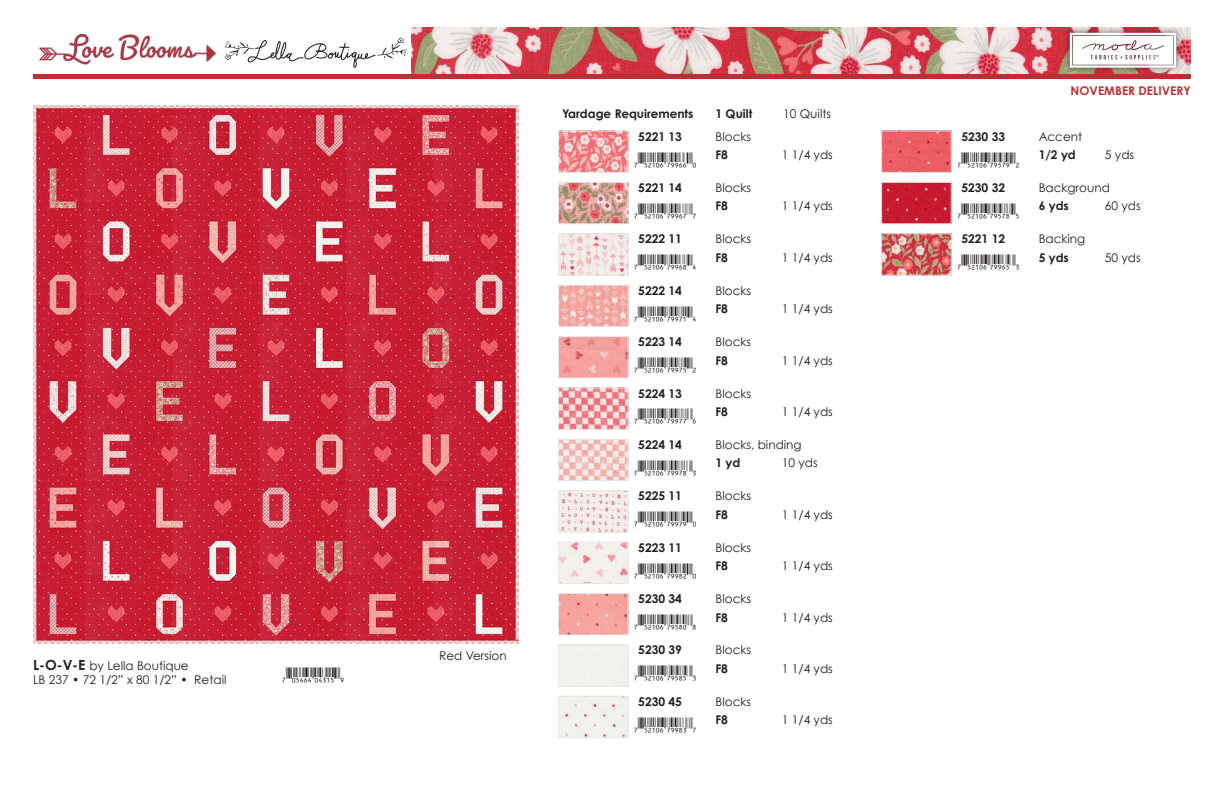
<style>
.page{position:relative;width:1224px;height:792px;background:#fff}
.page>*{position:absolute;margin:0;border:0;box-sizing:border-box;transform-origin:0 0}
.t1{font:16px "UPC Aa";color:#231f20}
.t2{font:12px/14.4px "Century Gothic";color:#231f20}
.t3{font:12px "Century Gothic Pro";color:#231f20}
.t4{font:700 12px "Century Gothic";color:#231f20}
.t5{font:700 12px "Century Gothic Pro";color:#231f20}
.t6{font:700 12px "Century Gothic";color:#ba3031}
.s1{font-family:"Century Gothic Pro";font-weight:700;font-size:14px}
.s2{font-family:"Century Gothic Pro"}
</style>
<div class="page">
<img style="left:412px;top:27px;width:779px;height:47px">
<div style="left:33px;top:74px;width:1158px;height:5px;background:#ba3031"></div>
<div style="left:1063px;top:26px;width:119px;height:48px;background:#231f20;opacity:.75"></div>
<svg style="left:1070px;top:33px;width:106px;height:35px"></svg>
<svg style="left:224px;top:38px;width:183px;height:30px"></svg>
<img style="left:39px;top:34px;width:177px;height:31px">
<img style="left:560px;top:132px;width:67px;height:39px">
<div style="left:558px;top:130px;width:71px;height:43px;border:1px solid #e6e7e9"></div>
<img style="left:560px;top:184px;width:67px;height:38px">
<div style="left:558px;top:182px;width:71px;height:42px;border:1px solid #e6e7e9"></div>
<img style="left:560px;top:235px;width:67px;height:39px">
<div style="left:558px;top:233px;width:71px;height:43px;border:1px solid #e6e7e9"></div>
<img style="left:560px;top:287px;width:67px;height:38px">
<div style="left:558px;top:285px;width:71px;height:42px;border:1px solid #e6e7e9"></div>
<img style="left:560px;top:338px;width:67px;height:38px">
<div style="left:558px;top:336px;width:71px;height:42px;border:1px solid #e6e7e9"></div>
<img style="left:560px;top:389px;width:67px;height:39px">
<div style="left:558px;top:387px;width:71px;height:43px;border:1px solid #e6e7e9"></div>
<img style="left:560px;top:441px;width:67px;height:38px">
<div style="left:558px;top:439px;width:71px;height:42px;border:1px solid #e6e7e9"></div>
<img style="left:560px;top:492px;width:67px;height:39px">
<div style="left:558px;top:490px;width:71px;height:43px;border:1px solid #e6e7e9"></div>
<img style="left:560px;top:544px;width:67px;height:38px">
<div style="left:558px;top:542px;width:71px;height:42px;border:1px solid #e6e7e9"></div>
<img style="left:560px;top:595px;width:67px;height:38px">
<div style="left:558px;top:593px;width:71px;height:42px;border:1px solid #e6e7e9"></div>
<div style="left:558px;top:644px;width:71px;height:43px;border:1px solid #e6e7e9"></div>
<img style="left:560px;top:698px;width:67px;height:38px">
<div style="left:558px;top:696px;width:71px;height:42px;border:1px solid #e6e7e9"></div>
<div style="left:883px;top:132px;width:67px;height:39px;background:#ec5e64"></div>
<div style="left:881px;top:130px;width:71px;height:43px;border:1px solid #e6e7e9"></div>
<img style="left:883px;top:184px;width:67px;height:38px">
<div style="left:881px;top:182px;width:71px;height:42px;border:1px solid #e6e7e9"></div>
<img style="left:883px;top:235px;width:67px;height:39px">
<div style="left:881px;top:233px;width:71px;height:43px;border:1px solid #e6e7e9"></div>
<img style="left:33px;top:106px;width:485px;height:537px">
<p class="t2" style="left:33px;top:658px;width:235px"><span class="s1">L-O-V-E</span> by Lella Boutique<br>LB 237 • 72 1/2” x 80 1/2” • <span class="s2">Retail $10.00</span></p>
<p class="t1" style="left:286px;top:664px;width:56px">(AFEGE|04315Z</p>
<p class="t2" style="left:439px;top:648px;width:69px">Red Version</p>
<p class="t5" style="left:562px;top:106px;width:133px">Yardage Requirements</p>
<p class="t5" style="left:716px;top:106px;width:38px">1 Quilt</p>
<p class="t3" style="left:783px;top:107px;width:49px">10 Quilts</p>
<p class="t4" style="left:638px;top:129px;width:45px">5221 13</p>
<p class="t2" style="left:716px;top:129px;width:37px">Blocks</p>
<p class="t1" style="left:638px;top:148px;width:56px">(FCBAG|79966Q</p>
<p class="t5" style="left:716px;top:147px;width:14px">F8</p>
<p class="t3" style="left:782px;top:147px;width:53px">1 1/4 yds</p>
<p class="t4" style="left:638px;top:180px;width:45px">5221 14</p>
<p class="t2" style="left:716px;top:180px;width:37px">Blocks</p>
<p class="t1" style="left:638px;top:199px;width:56px">(FCBAG|79967X</p>
<p class="t5" style="left:716px;top:199px;width:14px">F8</p>
<p class="t3" style="left:782px;top:199px;width:53px">1 1/4 yds</p>
<p class="t4" style="left:638px;top:231px;width:45px">5222 11</p>
<p class="t2" style="left:716px;top:232px;width:37px">Blocks</p>
<p class="t1" style="left:638px;top:251px;width:56px">(FCBAG|79968U</p>
<p class="t5" style="left:716px;top:250px;width:14px">F8</p>
<p class="t3" style="left:782px;top:250px;width:53px">1 1/4 yds</p>
<p class="t4" style="left:638px;top:283px;width:45px">5222 14</p>
<p class="t2" style="left:716px;top:283px;width:37px">Blocks</p>
<p class="t1" style="left:638px;top:302px;width:56px">(FCBAG|79971U</p>
<p class="t5" style="left:716px;top:301px;width:14px">F8</p>
<p class="t3" style="left:782px;top:302px;width:53px">1 1/4 yds</p>
<p class="t4" style="left:638px;top:334px;width:45px">5223 14</p>
<p class="t2" style="left:716px;top:334px;width:37px">Blocks</p>
<p class="t1" style="left:638px;top:353px;width:56px">(FCBAG|79975S</p>
<p class="t5" style="left:716px;top:353px;width:14px">F8</p>
<p class="t3" style="left:782px;top:353px;width:53px">1 1/4 yds</p>
<p class="t4" style="left:638px;top:386px;width:45px">5224 13</p>
<p class="t2" style="left:716px;top:386px;width:37px">Blocks</p>
<p class="t1" style="left:638px;top:405px;width:56px">(FCBAG|79977W</p>
<p class="t5" style="left:716px;top:404px;width:14px">F8</p>
<p class="t3" style="left:782px;top:404px;width:53px">1 1/4 yds</p>
<p class="t4" style="left:638px;top:437px;width:45px">5224 14</p>
<p class="t2" style="left:716px;top:437px;width:88px">Blocks, binding</p>
<p class="t1" style="left:638px;top:456px;width:56px">(FCBAG|79978T</p>
<p class="t5" style="left:716px;top:456px;width:26px">1 yd</p>
<p class="t3" style="left:782px;top:456px;width:37px">10 yds</p>
<p class="t4" style="left:638px;top:488px;width:45px">5225 11</p>
<p class="t2" style="left:716px;top:489px;width:37px">Blocks</p>
<p class="t1" style="left:638px;top:507px;width:56px">(FCBAG|79979Q</p>
<p class="t5" style="left:716px;top:507px;width:14px">F8</p>
<p class="t3" style="left:782px;top:507px;width:53px">1 1/4 yds</p>
<p class="t4" style="left:638px;top:540px;width:45px">5223 11</p>
<p class="t2" style="left:716px;top:540px;width:37px">Blocks</p>
<p class="t1" style="left:638px;top:559px;width:56px">(FCBAG|79982Q</p>
<p class="t5" style="left:716px;top:558px;width:14px">F8</p>
<p class="t3" style="left:782px;top:558px;width:53px">1 1/4 yds</p>
<p class="t4" style="left:638px;top:591px;width:45px">5230 34</p>
<p class="t2" style="left:716px;top:591px;width:37px">Blocks</p>
<p class="t1" style="left:638px;top:610px;width:56px">(FCBAG|79580Y</p>
<p class="t5" style="left:716px;top:610px;width:14px">F8</p>
<p class="t3" style="left:782px;top:610px;width:53px">1 1/4 yds</p>
<p class="t4" style="left:638px;top:643px;width:45px">5230 39</p>
<p class="t2" style="left:716px;top:643px;width:37px">Blocks</p>
<p class="t1" style="left:638px;top:662px;width:56px">(FCBAG|79585T</p>
<p class="t5" style="left:716px;top:661px;width:14px">F8</p>
<p class="t3" style="left:782px;top:661px;width:53px">1 1/4 yds</p>
<p class="t4" style="left:638px;top:694px;width:45px">5230 45</p>
<p class="t2" style="left:716px;top:694px;width:37px">Blocks</p>
<p class="t1" style="left:638px;top:713px;width:56px">(FCBAG|79983X</p>
<p class="t5" style="left:716px;top:712px;width:14px">F8</p>
<p class="t3" style="left:782px;top:713px;width:53px">1 1/4 yds</p>
<p class="t6" style="left:1071px;top:83px;width:122px">NOVEMBER DELIVERY</p>
<p class="t4" style="left:961px;top:129px;width:45px">5230 33</p>
<p class="t2" style="left:1039px;top:129px;width:45px">Accent</p>
<p class="t1" style="left:961px;top:148px;width:56px">(FCBAG|79579S</p>
<p class="t5" style="left:1039px;top:147px;width:39px">1/2 yd</p>
<p class="t3" style="left:1105px;top:147px;width:31px">5 yds</p>
<p class="t4" style="left:961px;top:180px;width:45px">5230 32</p>
<p class="t2" style="left:1039px;top:180px;width:73px">Background</p>
<p class="t1" style="left:961px;top:199px;width:56px">(FCBAG|79578V</p>
<p class="t5" style="left:1039px;top:199px;width:32px">6 yds</p>
<p class="t3" style="left:1105px;top:199px;width:37px">60 yds</p>
<p class="t4" style="left:961px;top:231px;width:45px">5221 12</p>
<p class="t2" style="left:1039px;top:232px;width:48px">Backing</p>
<p class="t1" style="left:961px;top:251px;width:56px">(FCBAG|79965T</p>
<p class="t5" style="left:1039px;top:250px;width:32px">5 yds</p>
<p class="t3" style="left:1105px;top:250px;width:37px">50 yds</p>
</div>
